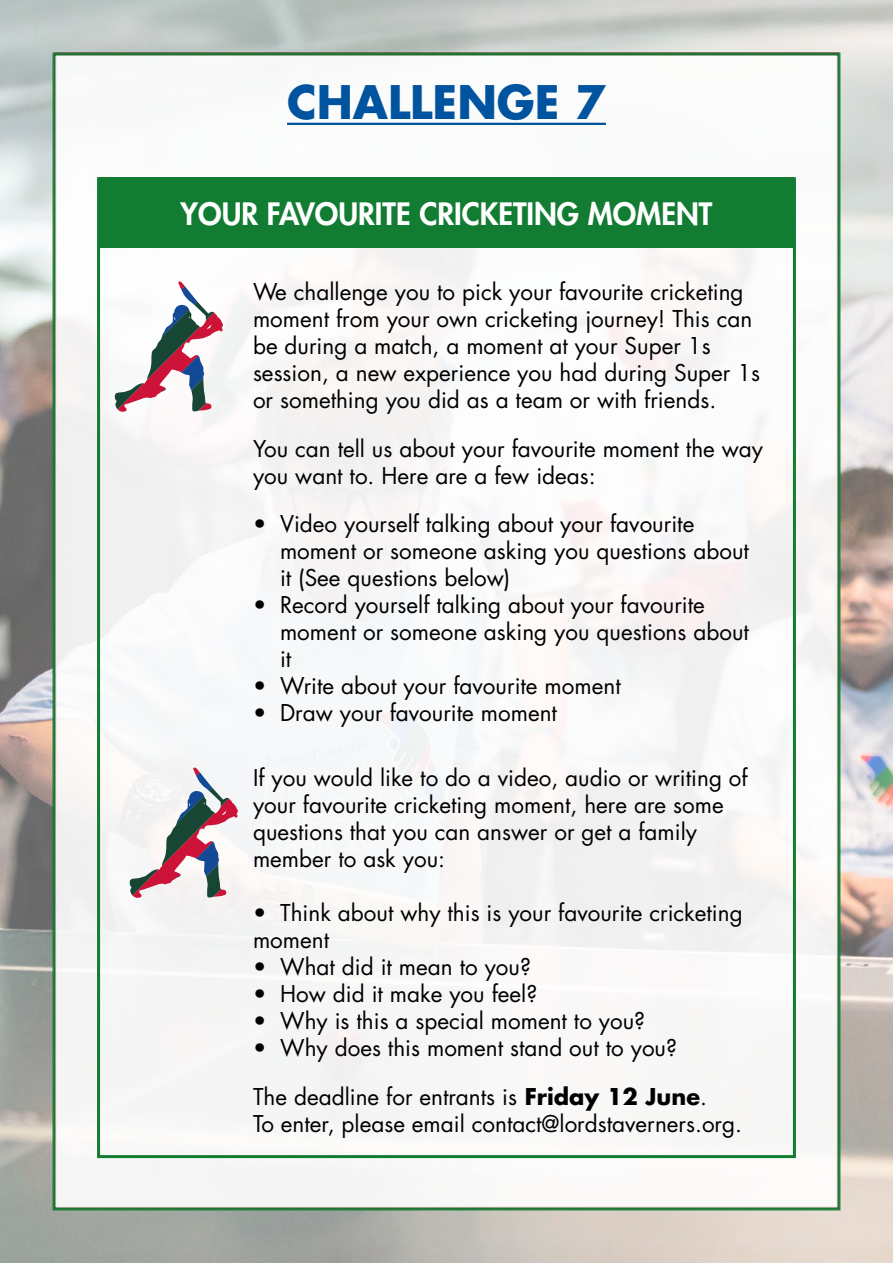
<style>
.page{position:relative;width:893px;height:1263px;background:#fff}
.page>*{position:absolute;margin:0;border:0;box-sizing:border-box;transform-origin:0 0}
.t1{font:700 45px "Futura Std";color:#00539f}
.t2{font:800 30px "Futura Std";color:#fff}
.t3{font:22.5px/27px "Futura Std";color:#000}
.s1{font-weight:700}
</style>
<div class="page">
<img style="left:0;top:0;width:893px;height:1263px">
<div style="left:52px;top:52px;width:788px;height:1158px;background:#f8f8f7;border:3px solid #127c32"></div>
<hr style="left:287px;top:123px;width:319px;height:2px;background:#00539f">
<div style="left:99px;top:177px;width:695px;height:71px;background:#127c32"></div>
<svg style="left:115px;top:282px;width:96px;height:130px"></svg>
<svg style="left:130px;top:767px;width:96px;height:131px"></svg>
<h1 class="t1" style="left:287px;top:73px;width:320px">CHALLENGE 7</h1>
<h2 class="t2" style="left:181px;top:195px;width:533px">YOUR FAVOURITE CRICKETING MOMENT</h2>
<p class="t3" style="left:253px;top:278px;width:509px">We challenge you to pick your favourite cricketing moment from your own cricketing journey! This can be during a match, a moment at your Super 1s session, a new experience you had during Super 1s or something you did as a team or with friends.</p>
<p class="t3" style="left:253px;top:435px;width:512px">You can tell us about your favourite moment the way you want to. Here are a few ideas:</p>
<p class="t3" style="left:280px;top:511px;width:470px;text-indent:-27px">• Video yourself talking about your favourite moment or someone asking you questions about it (See questions below)</p>
<p class="t3" style="left:280px;top:592px;width:470px;text-indent:-27px">• Record yourself talking about your favourite moment or someone asking you questions about it</p>
<p class="t3" style="left:253px;top:673px;width:369px">• Write about your favourite moment</p>
<p class="t3" style="left:253px;top:700px;width:305px">• Draw your favourite moment</p>
<p class="t3" style="left:253px;top:765px;width:496px">If you would like to do a video, audio or writing of your favourite cricketing moment, here are some questions that you can answer or get a family member to ask you:</p>
<p class="t3" style="left:253px;top:900px;width:491px">• Think about why this is your favourite cricketing moment</p>
<p class="t3" style="left:253px;top:954px;width:280px">• What did it mean to you?</p>
<p class="t3" style="left:253px;top:981px;width:286px">• How did it make you feel?</p>
<p class="t3" style="left:253px;top:1008px;width:394px">• Why is this a special moment to you?</p>
<p class="t3" style="left:253px;top:1024px;width:455px;line-height:48.6px">• Why does this moment stand out to you?<br>The deadline for entrants is <span class="s1">Friday 12 June</span>.</p>
<p class="t3" style="left:253px;top:1110px;width:491px">To enter, please email contact@lordstaverners.org.</p>
</div>
